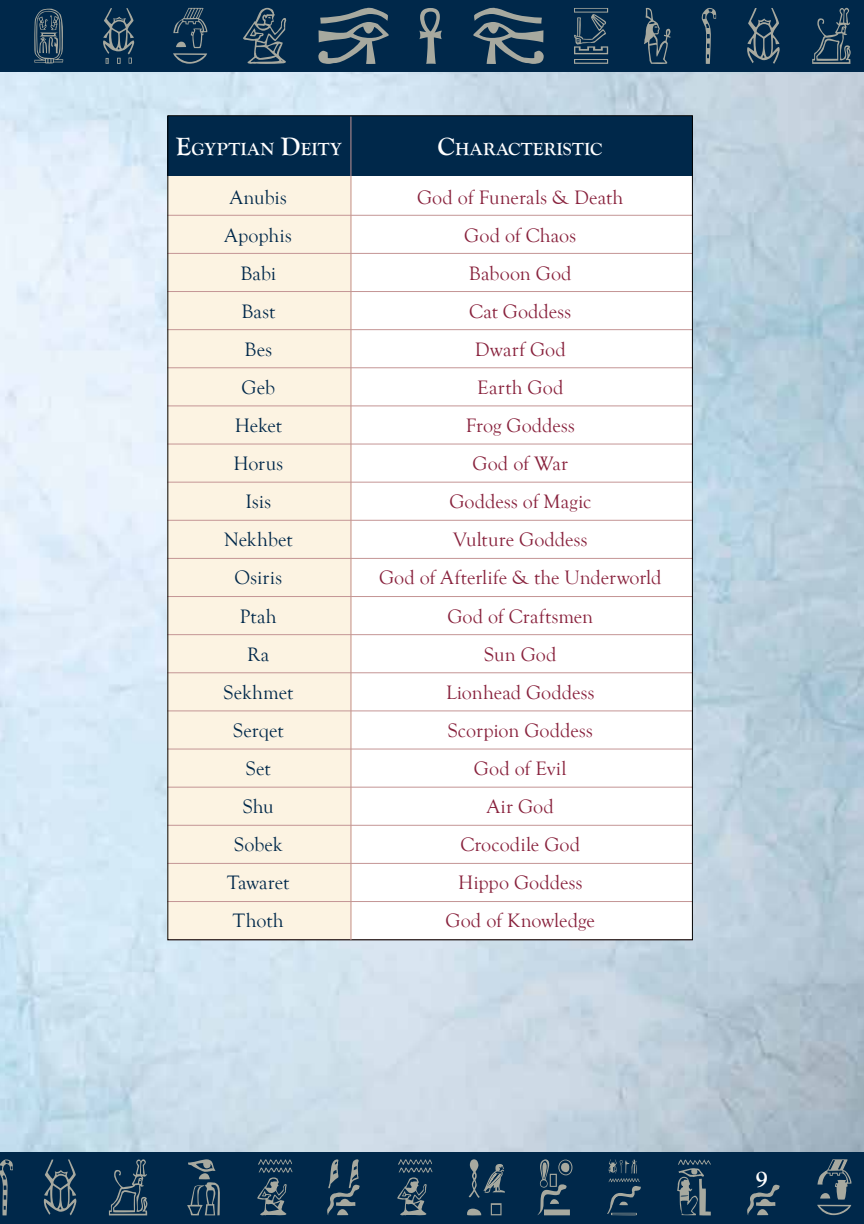
<style>
.page{position:relative;width:864px;height:1224px;background:#fff}
.page>*{position:absolute;margin:0;border:0;box-sizing:border-box;transform-origin:0 0}
.t1{font:700 24px "Goudy Old Style T";color:#fff}
.t2{font:20px "Goudy Old Style T";letter-spacing:.005em;color:#88213c}
.t3{font:20px "Goudy Old Style T";color:#00284a}
.t4{font:700 18.2px "Goudy Old Style T";color:#fff}
.s1{font-size:26px}
</style>
<div class="page">
<div style="left:0;top:0;width:864px;height:72px;background:#00284a"></div>
<div style="left:0;top:1152px;width:864px;height:72px;background:#00284a"></div>
<svg style="left:187px;top:1159px;width:664px;height:57px"></svg>
<svg style="left:34px;top:8px;width:817px;height:56px"></svg>
<svg style="left:0;top:1159px;width:147px;height:57px"></svg>
<div style="left:167px;top:176px;width:184px;height:764px;background:#fcf3e2"></div>
<div style="left:167px;top:116px;width:526px;height:60px;background:#00284a"></div>
<hr style="left:167px;top:253px;width:526px;height:1px;background:#c49595">
<hr style="left:167px;top:215px;width:526px;height:1px;background:#c49595">
<hr style="left:167px;top:291px;width:526px;height:1px;background:#c49595">
<hr style="left:167px;top:329px;width:526px;height:1px;background:#c49595">
<hr style="left:167px;top:367px;width:526px;height:1px;background:#c49595">
<hr style="left:167px;top:405px;width:526px;height:1px;background:#c49595">
<hr style="left:167px;top:444px;width:526px;height:1px;background:#c49595">
<hr style="left:167px;top:482px;width:526px;height:1px;background:#c49595">
<hr style="left:167px;top:520px;width:526px;height:1px;background:#c49595">
<hr style="left:167px;top:558px;width:526px;height:1px;background:#c49595">
<hr style="left:167px;top:634px;width:526px;height:1px;background:#c49595">
<hr style="left:167px;top:672px;width:526px;height:1px;background:#c49595">
<hr style="left:167px;top:710px;width:526px;height:1px;background:#c49595">
<hr style="left:167px;top:749px;width:526px;height:1px;background:#c49595">
<hr style="left:167px;top:825px;width:526px;height:1px;background:#c49595">
<hr style="left:167px;top:787px;width:526px;height:1px;background:#c49595">
<hr style="left:167px;top:863px;width:526px;height:1px;background:#c49595">
<hr style="left:167px;top:901px;width:526px;height:1px;background:#c49595">
<hr style="left:167px;top:596px;width:526px;height:1px;background:#c49595">
<hr style="left:350px;top:117px;width:1px;height:823px;background:#c49595">
<p class="t4" style="left:176px;top:139px;width:65px"><span class="s1">E</span>GYPTIAN</p>
<p class="t4" style="left:281px;top:139px;width:62px"><span class="s1">D</span>EITY</p>
<p class="t4" style="left:437px;top:139px;width:31px"><span class="s1">C</span>HARACTERISTIC</p>
<p class="t3" style="left:230px;top:186px;width:59px">Anubis</p>
<p class="t2" style="left:417px;top:186px;width:208px">God of Funerals &amp; Death</p>
<p class="t3" style="left:225px;top:224px;width:69px">Apophis</p>
<p class="t2" style="left:464px;top:224px;width:113px">God of Chaos</p>
<p class="t3" style="left:240px;top:262px;width:37px">Babi</p>
<p class="t2" style="left:469px;top:262px;width:104px">Baboon God</p>
<p class="t3" style="left:241px;top:300px;width:35px">Bast</p>
<p class="t2" style="left:469px;top:300px;width:104px">Cat Goddess</p>
<p class="t3" style="left:244px;top:338px;width:29px">Bes</p>
<p class="t2" style="left:475px;top:338px;width:93px">Dwarf God</p>
<p class="t3" style="left:242px;top:377px;width:35px">Geb</p>
<p class="t2" style="left:477px;top:377px;width:88px">Earth God</p>
<p class="t3" style="left:235px;top:415px;width:49px">Heket</p>
<p class="t2" style="left:466px;top:415px;width:111px">Frog Goddess</p>
<p class="t3" style="left:233px;top:453px;width:51px">Horus</p>
<p class="t2" style="left:473px;top:453px;width:97px">God of War</p>
<p class="t3" style="left:245px;top:491px;width:27px">Isis</p>
<p class="t2" style="left:449px;top:491px;width:143px">Goddess of Magic</p>
<p class="t3" style="left:224px;top:529px;width:70px">Nekhbet</p>
<p class="t2" style="left:453px;top:529px;width:136px">Vulture Goddess</p>
<p class="t3" style="left:234px;top:567px;width:49px">Osiris</p>
<p class="t2" style="left:379px;top:567px;width:284px">God of Afterlife &amp; the Underworld</p>
<p class="t3" style="left:240px;top:605px;width:38px">Ptah</p>
<p class="t2" style="left:447px;top:605px;width:147px">God of Craftsmen</p>
<p class="t3" style="left:247px;top:643px;width:24px">Ra</p>
<p class="t2" style="left:484px;top:643px;width:74px">Sun God</p>
<p class="t3" style="left:223px;top:681px;width:71px">Sekhmet</p>
<p class="t2" style="left:446px;top:681px;width:150px">Lionhead Goddess</p>
<p class="t3" style="left:233px;top:719px;width:52px">Serqet</p>
<p class="t2" style="left:448px;top:719px;width:147px">Scorpion Goddess</p>
<p class="t3" style="left:246px;top:757px;width:26px">Set</p>
<p class="t2" style="left:474px;top:757px;width:94px">God of Evil</p>
<p class="t3" style="left:243px;top:795px;width:32px">Shu</p>
<p class="t2" style="left:487px;top:795px;width:69px">Air God</p>
<p class="t3" style="left:234px;top:834px;width:50px">Sobek</p>
<p class="t2" style="left:460px;top:834px;width:121px">Crocodile God</p>
<p class="t3" style="left:227px;top:872px;width:64px">Tawaret</p>
<p class="t2" style="left:458px;top:872px;width:126px">Hippo Goddess</p>
<p class="t3" style="left:233px;top:910px;width:52px">Thoth</p>
<p class="t2" style="left:446px;top:910px;width:151px">God of Knowledge</p>
<p class="t1" style="left:756px;top:1166px;width:13px">9</p>
</div>
